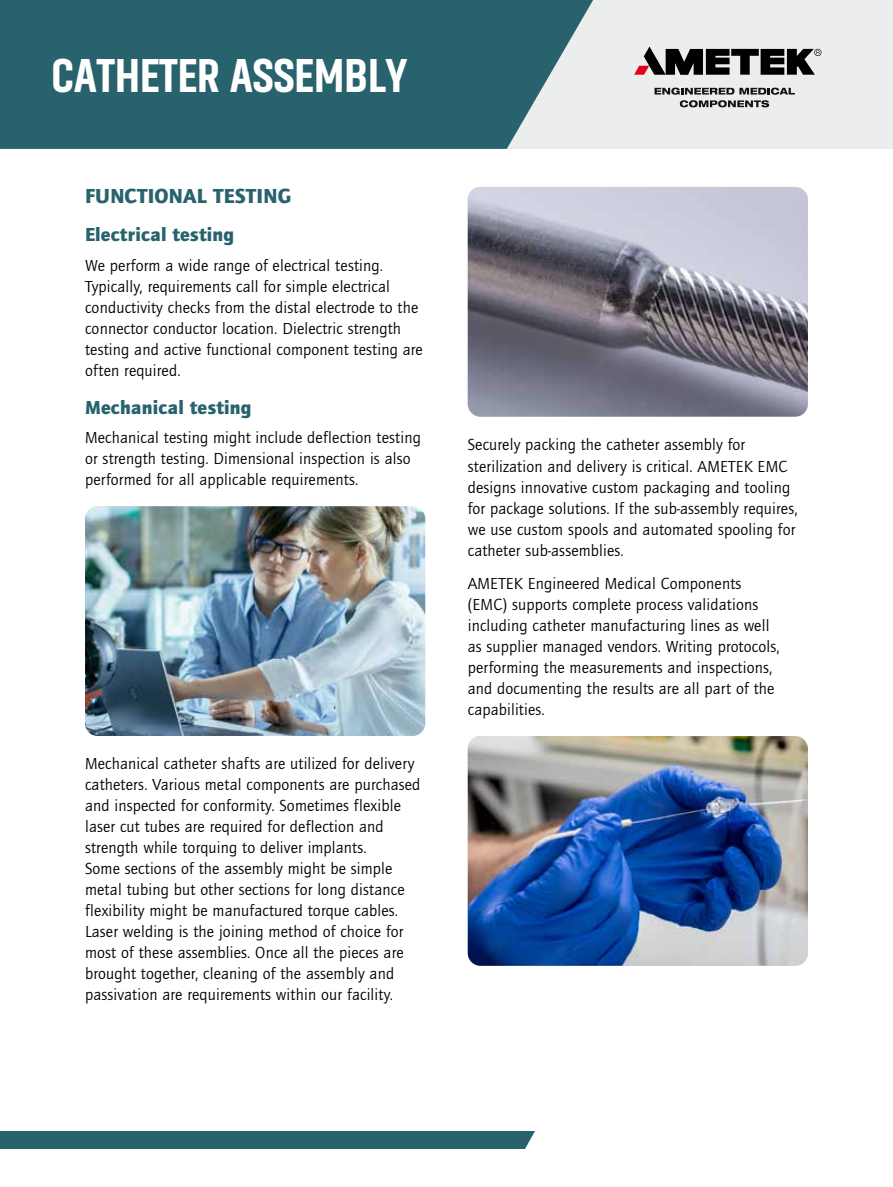
<style>
.page{position:relative;width:893px;height:1187px;background:#fff}
.page>*{position:absolute;margin:0;border:0;box-sizing:border-box;transform-origin:0 0}
.t1{font:800 48px "Akhand";letter-spacing:-.01em;color:#fff}
.t2{font:900 21px "Quay Sans ITC Pro";letter-spacing:.01em;color:#28626d}
.t3{font:900 19.5px "Quay Sans ITC Pro";letter-spacing:.01em;color:#28626d}
.t4{font:16.5px/21px "Quay Sans ITC Pro";letter-spacing:.01em;color:#000}
</style>
<div class="page">
<div style="left:506px;top:0;width:387px;height:149px;background:#eceded"></div>
<svg style="left:0;top:0;width:593px;height:149px;background:#366c76"></svg>
<div style="left:0;top:1131px;width:562px;height:17px;background:#28626d"></div>
<svg style="left:513px;top:1131px;width:49px;height:18px"></svg>
<svg style="left:634px;top:46px;width:187px;height:29px"></svg>
<svg style="left:654px;top:88px;width:141px;height:19px"></svg>
<img style="left:85px;top:506px;width:340px;height:230px">
<img style="left:468px;top:736px;width:340px;height:229px">
<img style="left:468px;top:187px;width:340px;height:229px">
<h1 class="t1" style="left:51px;top:50px;width:358px">CATHETER ASSEMBLY</h1>
<p class="t2" style="left:85px;top:182px;width:208px">FUNCTIONAL TESTING</p>
<p class="t3" style="left:85px;top:222px;width:151px">Electrical testing</p>
<p class="t4" style="left:85px;top:254px;width:339px">We perform a wide range of electrical testing.<br>Typically, requirements call for simple electrical conductivity checks from the distal electrode to the connector conductor location. Dielectric strength testing and active functional component testing are often required.</p>
<p class="t3" style="left:85px;top:394px;width:168px">Mechanical testing</p>
<p class="t4" style="left:85px;top:427px;width:337px">Mechanical testing might include deflection testing or strength testing. Dimensional inspection is also performed for all applicable requirements.</p>
<p class="t4" style="left:85px;top:752px;width:337px">Mechanical catheter shafts are utilized for delivery catheters. Various metal components are purchased and inspected for conformity. Sometimes flexible laser cut tubes are required for deflection and strength while torquing to deliver implants.<br>Some sections of the assembly might be simple metal tubing but other sections for long distance flexibility might be manufactured torque cables.<br>Laser welding is the joining method of choice for most of these assemblies. Once all the pieces are brought together, cleaning of the assembly and passivation are requirements within our facility.</p>
<p class="t4" style="left:468px;top:434px;width:331px">Securely packing the catheter assembly for sterilization and delivery is critical. AMETEK EMC designs innovative custom packaging and tooling for package solutions. If the sub-assembly requires, we use custom spools and automated spooling for catheter sub-assemblies.</p>
<p class="t4" style="left:468px;top:573px;width:313px">AMETEK Engineered Medical Components (EMC) supports complete process validations including catheter manufacturing lines as well as supplier managed vendors. Writing protocols, performing the measurements and inspections, and documenting the results are all part of the capabilities.</p>
</div>
